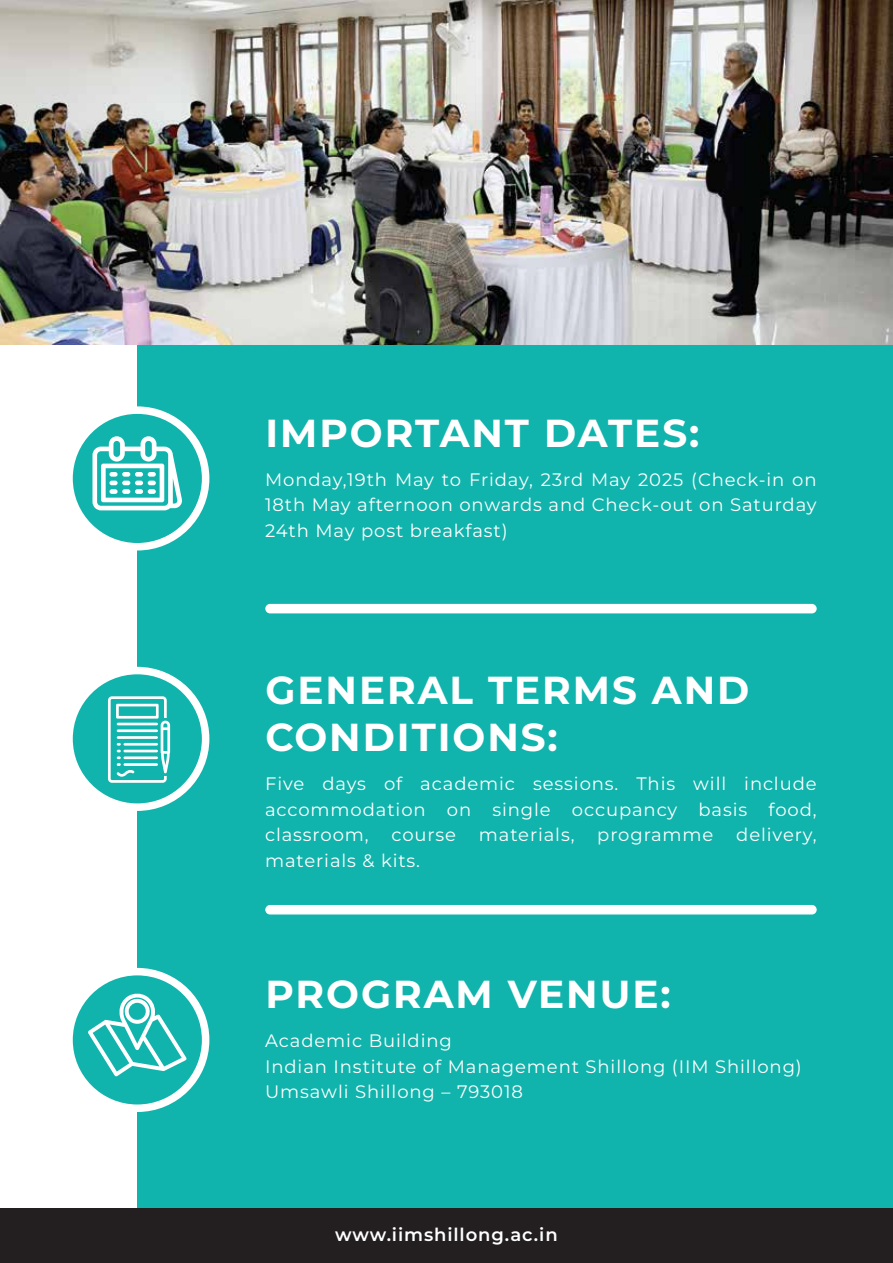
<style>
.page{position:relative;width:893px;height:1263px;background:#fff}
.page>*{position:absolute;margin:0;border:0;box-sizing:border-box;transform-origin:0 0}
.t1{font:700 39px/46.8px "Montserrat";letter-spacing:.05em;color:#fff}
.t2{font:18px/25.5px "Montserrat";letter-spacing:.05em;color:#fff;text-align:justify}
.t3{font:600 18px "Montserrat";letter-spacing:.05em;color:#fff}
</style>
<div class="page">
<div style="left:137px;top:344px;width:756px;height:864px;background:#10b4ac"></div>
<div style="left:0;top:1208px;width:893px;height:55px;background:#231f20"></div>
<img style="left:0;top:0;width:893px;height:344px">
<svg style="left:69px;top:410px;width:137px;height:137px"></svg>
<div style="left:65px;top:406px;width:144px;height:144px;border:8px solid #fff;border-radius:50%"></div>
<div style="left:69px;top:670px;width:137px;height:137px;background:#10b4ac;border-radius:50%"></div>
<div style="left:65px;top:667px;width:144px;height:144px;border:8px solid #fff;border-radius:50%"></div>
<svg style="left:69px;top:972px;width:137px;height:136px;fill:#10b4ac"></svg>
<div style="left:65px;top:968px;width:144px;height:144px;border:8px solid #fff;border-radius:50%"></div>
<div style="left:265px;top:604px;width:552px;height:9px;background:#fff;border-radius:5px"></div>
<div style="left:265px;top:905px;width:552px;height:9px;background:#fff;border-radius:5px"></div>
<svg style="left:88px;top:993px;width:99px;height:83px"></svg>
<svg style="left:92px;top:436px;width:90px;height:74px"></svg>
<svg style="left:108px;top:696px;width:62px;height:87px"></svg>
<h1 class="t1" style="left:265px;top:412px;width:435px">IMPORTANT DATES:</h1>
<p class="t2" style="left:265px;top:468px;width:553px">Monday,19th May to Friday, 23rd May 2025 (Check-in on 18th May afternoon onwards and Check-out on Saturday 24th May post breakfast)</p>
<h1 class="t1" style="left:265px;top:669px;width:485px">GENERAL TERMS AND<br>CONDITIONS:</h1>
<p class="t2" style="left:265px;top:772px;width:553px">Five days of academic sessions. This will include accommodation on single occupancy basis food, classroom,</p>
<p class="t2" style="left:391px;top:823px;width:66px">course</p>
<p class="t2" style="left:479px;top:823px;width:97px">materials,</p>
<p class="t2" style="left:597px;top:823px;width:118px">programme</p>
<p class="t2" style="left:736px;top:823px;width:82px">delivery,</p>
<p class="t2" style="left:265px;top:849px;width:156px">materials &amp; kits.</p>
<h1 class="t1" style="left:265px;top:973px;width:407px">PROGRAM VENUE:</h1>
<p class="t2" style="left:265px;top:1030px;width:538px;text-align:left">Academic Building<br>Indian Institute of Management Shillong (IIM Shillong)<br>Umsawli Shillong – 793018</p>
<p class="t3" style="left:335px;top:1221px;width:224px">www.iimshillong.ac.in</p>
</div>
